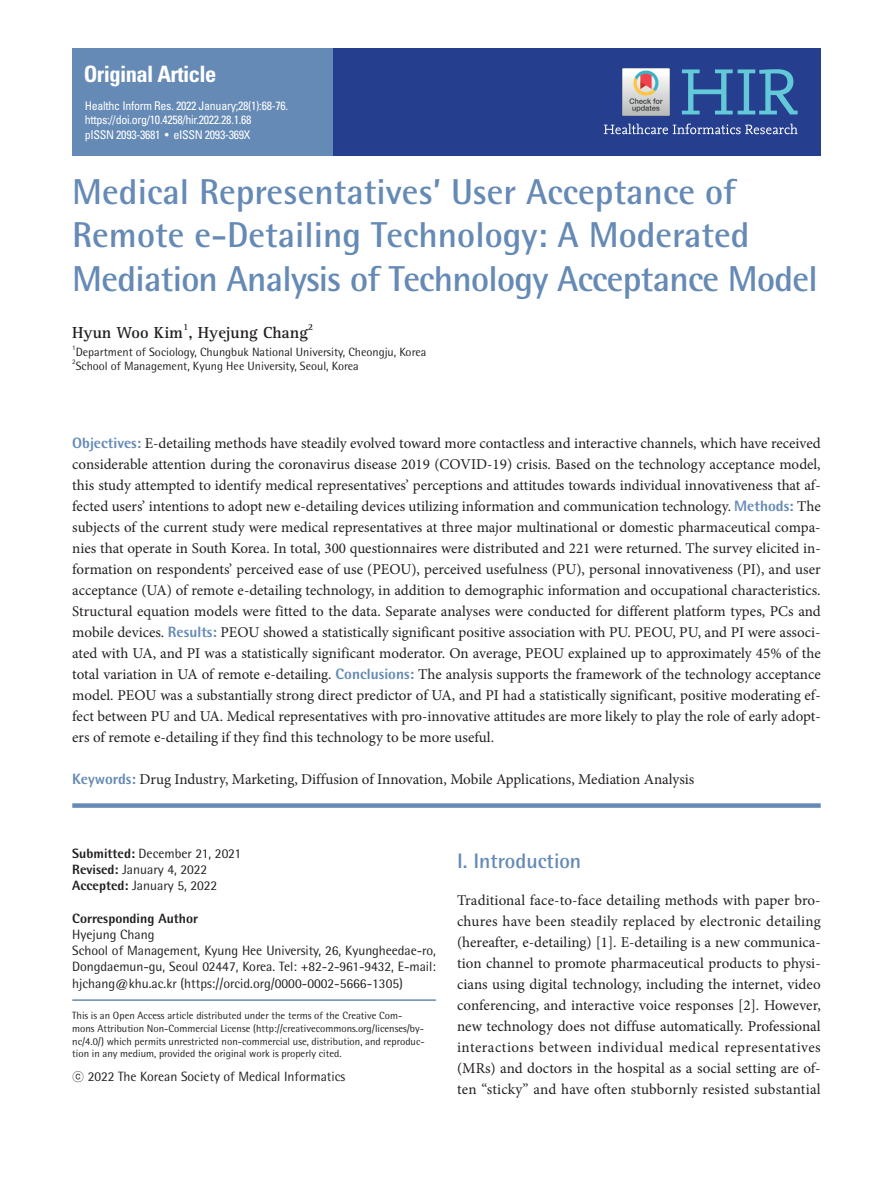
<style>
.page{position:relative;width:893px;height:1191px;background:#fff}
.page>*{position:absolute;margin:0;border:0;box-sizing:border-box;transform-origin:0 0}
.t1{font:700 36px/43.2px "Rotis Semi Sans Std";color:#658ab5}
.t2{font:700 condensed 22.5px "Univers LT Std";letter-spacing:-.025em;color:#fff}
.t3{font:700 21px "Rotis Semi Sans Std";color:#658ab5}
.t4{font:700 16.5px "Rotis Serif Std";color:#231f20}
.t5{font:15px/21px "Minion Pro";color:#231f20;text-align:justify}
.t6{font:13.5px/16.2px "Rotis Semi Sans Std";color:#231f20}
.t7{font:800 13.5px "Rotis Semi Sans Std";color:#231f20}
.t8{font:12px "Rotis Semi Sans Std";color:#231f20}
.t9{font:condensed 12px/14.4px "Univers LT Std";letter-spacing:-.025em;color:#fff}
.t10{font:10.5px/12.6px "Rotis Semi Sans Std";color:#231f20}
.t11{font:700 9.6px "Rotis Serif Std";color:#231f20}
.t12{font:7.05px "Rotis Semi Sans Std";color:#231f20}
.s1{font-family:"Rotis Semi Sans Std";font-weight:800;color:#658ab5}
.s2{font-weight:800}
.s3{font-family:"Gulim";font-size:12px}
</style>
<div class="page">
<div style="left:72px;top:48px;width:749px;height:108px;background:#253f8e"></div>
<div style="left:72px;top:48px;width:261px;height:108px;background:#658ab5"></div>
<svg style="left:682px;top:69px;width:116px;height:45px"></svg>
<svg style="left:604px;top:124px;width:194px;height:10px"></svg>
<div style="left:72px;top:803px;width:749px;height:5px;background:#658ab5"></div>
<hr style="left:72px;top:999px;width:364px;height:1px;background:#658ab5">
<img style="left:622px;top:68px;width:47px;height:47px">
<h2 class="t2" style="left:84px;top:61px;width:134px">Original Article</h2>
<p class="t9" style="left:85px;top:98px;width:205px">Healthc Inform Res. 2022 January;28(1):68-76. https://doi.org/10.4258/hir.2022.28.1.68<br>pISSN 2093-3681 • eISSN 2093-369X</p>
<h1 class="t1" style="left:72px;top:170px;width:747px">Medical Representatives’ User Acceptance of<br>Remote e-Detailing Technology: A Moderated<br>Mediation Analysis of Technology Acceptance Model</h1>
<p class="t4" style="left:72px;top:323px;width:237px">Hyun Woo Kim , Hyejung Chang</p>
<p class="t11" style="left:183px;top:321px;width:7px">1</p>
<p class="t11" style="left:308px;top:321px;width:7px">2</p>
<p class="t12" style="left:72px;top:343px;width:5px">1</p>
<p class="t8" style="left:76px;top:344px;width:352px">Department of Sociology, Chungbuk National University, Cheongju, Korea</p>
<p class="t12" style="left:72px;top:358px;width:5px">2</p>
<p class="t8" style="left:76px;top:359px;width:285px">School of Management, Kyung Hee University, Seoul, Korea</p>
<p class="t5" style="left:72px;top:433px;width:750px"><span class="s1">Objectives:</span> E-detailing methods have steadily evolved toward more contactless and interactive channels, which have received considerable attention during the coronavirus disease 2019 (COVID-19) crisis. Based on the technology acceptance model, this study attempted to identify medical representatives’ perceptions and attitudes towards individual innovativeness that af&shy;fected users’ intentions to adopt new e-detailing devices utilizing information and communication technology. <span class="s1">Methods:</span> The subjects of the current study were medical representatives at three major multinational or domestic pharmaceutical compa&shy;nies that operate in South Korea. In total, 300 questionnaires were distributed and 221 were returned. The survey elicited in&shy;formation on respondents’ perceived ease of use (PEOU), perceived usefulness (PU), personal innovativeness (PI), and user acceptance (UA) of remote e-detailing technology, in addition to demographic information and occupational characteristics.<br>Structural equation models were fitted to the data. Separate analyses were conducted for different platform types, PCs and mobile devices. <span class="s1">Results:</span> PEOU showed a statistically significant positive association with PU. PEOU, PU, and PI were associ&shy;ated with UA, and PI was a statistically significant moderator. On average, PEOU explained up to approximately 45% of the total variation in UA of remote e-detailing. <span class="s1">Conclusions:</span> The analysis supports the framework of the technology acceptance model. PEOU was a substantially strong direct predictor of UA, and PI had a statistically significant, positive moderating ef&shy;fect between PU and UA. Medical representatives with pro-innovative attitudes are more likely to play the role of early adopt&shy;ers of remote e-detailing if they find this technology to be more useful.</p>
<p class="t5" style="left:72px;top:769px;width:624px"><span class="s1">Keywords:</span> Drug Industry, Marketing, Diffusion of Innovation, Mobile Applications, Mediation Analysis</p>
<p class="t6" style="left:72px;top:845px;width:170px"><span class="s2">Submitted:</span> December 21, 2021<br><span class="s2">Revised:</span> January 4, 2022<br><span class="s2">Accepted:</span> January 5, 2022</p>
<p class="t7" style="left:72px;top:909px;width:127px">Corresponding Author</p>
<p class="t6" style="left:72px;top:926px;width:365px">Hyejung Chang<br>School of Management, Kyung Hee University, 26, Kyungheedae-ro, Dongdaemun-gu, Seoul 02447, Korea. Tel: +82-2-961-9432, E-mail: hjchang@khu.ac.kr (https://orcid.org/0000-0002-5666-1305)</p>
<p class="t10" style="left:72px;top:1009px;width:354px">This is an Open Access article distributed under the terms of the Creative Com&shy;mons Attribution Non-Commercial License (http://creativecommons.org/licenses/by&shy;nc/4.0/) which permits unrestricted non-commercial use, distribution, and reproduc&shy;tion in any medium, provided the original work is properly cited.</p>
<p class="t6" style="left:72px;top:1068px;width:275px"><span class="s3">ⓒ</span> 2022 The Korean Society of Medical Informatics</p>
<h3 class="t3" style="left:457px;top:848px;width:126px">I. Introduction</h3>
<p class="t5" style="left:457px;top:889px;width:365px">Traditional face-to-face detailing methods with paper bro&shy;chures have been steadily replaced by electronic detailing (hereafter, e-detailing) [1]. E-detailing is a new communica&shy;tion channel to promote pharmaceutical products to physi&shy;cians using digital technology, including the internet, video conferencing, and interactive voice responses [2]. However, new technology does not diffuse automatically. Professional interactions between individual medical representatives (MRs) and doctors in the hospital as a social setting are of&shy;ten “sticky” and have often stubbornly resisted substantial</p>
</div>
